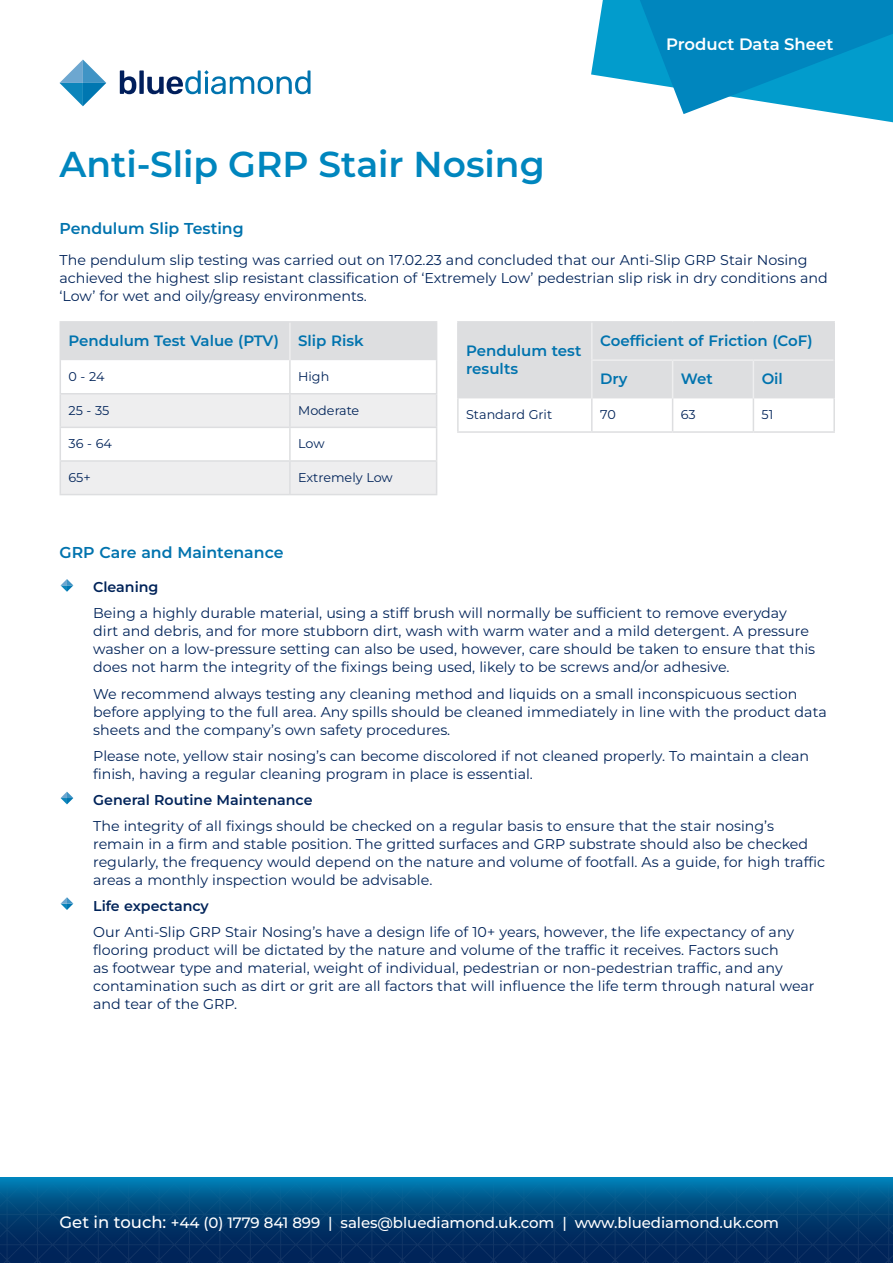
<style>
.page{position:relative;width:893px;height:1263px;background:#fff}
.page>*{position:absolute;margin:0;border:0;box-sizing:border-box;transform-origin:0 0}
.t1{font:600 36px "Montserrat";color:#0086be}
.t2{font:600 16.5px "Montserrat";color:#fff}
.t3{font:600 15.75px "Montserrat";color:#0073ae}
.t4{font:600 15px/18px "Montserrat";color:#0073ae}
.t5{font:500 15px "Montserrat";letter-spacing:-.005em;color:#fff}
.t6{font:14.25px/18px "Montserrat";color:#002359}
.t7{font:600 14.25px "Montserrat";color:#002359}
.t8{font:12.75px "Montserrat";color:#002359}
.s1{font-size:16.5px}
</style>
<div class="page">
<svg style="left:60px;top:60px;width:46px;height:46px"></svg>
<svg style="left:120px;top:70px;width:190px;height:24px"></svg>
<svg style="left:0;top:1178px;width:888px;height:85px;background:#014276"></svg>
<svg style="left:591px;top:0;width:302px;height:123px"></svg>
<div style="left:61px;top:323px;width:375px;height:37px;background:#dddee0"></div>
<svg style="left:61px;top:394px;width:375px;height:100px"></svg>
<hr style="left:60px;top:360px;width:1px;height:33px;background:#dddee0">
<hr style="left:289px;top:360px;width:2px;height:33px;background:#dddee0">
<hr style="left:436px;top:360px;width:1px;height:33px;background:#dddee0">
<hr style="left:60px;top:393px;width:230px;height:1px;background:#dddee0">
<hr style="left:60px;top:394px;width:1px;height:33px;background:#dddee0">
<hr style="left:290px;top:393px;width:147px;height:1px;background:#dddee0">
<hr style="left:289px;top:394px;width:2px;height:33px;background:#dddee0">
<hr style="left:436px;top:394px;width:1px;height:33px;background:#dddee0">
<hr style="left:60px;top:427px;width:230px;height:1px;background:#dddee0">
<hr style="left:60px;top:428px;width:1px;height:32px;background:#dddee0">
<hr style="left:290px;top:427px;width:147px;height:1px;background:#dddee0">
<hr style="left:289px;top:428px;width:2px;height:32px;background:#dddee0">
<hr style="left:436px;top:428px;width:1px;height:32px;background:#dddee0">
<hr style="left:60px;top:460px;width:230px;height:2px;background:#dddee0">
<hr style="left:60px;top:462px;width:1px;height:32px;background:#dddee0">
<hr style="left:290px;top:460px;width:147px;height:2px;background:#dddee0">
<hr style="left:289px;top:462px;width:2px;height:32px;background:#dddee0">
<hr style="left:436px;top:462px;width:1px;height:32px;background:#dddee0">
<hr style="left:60px;top:494px;width:230px;height:1px;background:#dddee0">
<hr style="left:290px;top:494px;width:147px;height:1px;background:#dddee0">
<hr style="left:60px;top:321px;width:230px;height:2px;background:#dddee0">
<hr style="left:60px;top:323px;width:1px;height:37px;background:#dddee0">
<hr style="left:290px;top:321px;width:147px;height:2px;background:#dddee0">
<hr style="left:436px;top:323px;width:1px;height:37px;background:#dddee0">
<hr style="left:289px;top:323px;width:2px;height:37px;background:#eeeeef">
<div style="left:459px;top:323px;width:374px;height:75px;background:#dddee0"></div>
<hr style="left:457px;top:398px;width:2px;height:33px;background:#dddee0">
<hr style="left:591px;top:398px;width:2px;height:33px;background:#dddee0">
<hr style="left:672px;top:398px;width:1px;height:33px;background:#dddee0">
<hr style="left:753px;top:398px;width:1px;height:33px;background:#dddee0">
<hr style="left:833px;top:398px;width:2px;height:33px;background:#dddee0">
<hr style="left:457px;top:431px;width:135px;height:2px;background:#dddee0">
<hr style="left:592px;top:431px;width:81px;height:2px;background:#dddee0">
<hr style="left:673px;top:431px;width:80px;height:2px;background:#dddee0">
<hr style="left:753px;top:431px;width:82px;height:2px;background:#dddee0">
<hr style="left:457px;top:321px;width:135px;height:2px;background:#dddee0">
<hr style="left:457px;top:323px;width:2px;height:37px;background:#dddee0">
<hr style="left:592px;top:321px;width:81px;height:2px;background:#dddee0">
<hr style="left:673px;top:321px;width:80px;height:2px;background:#dddee0">
<hr style="left:753px;top:321px;width:82px;height:2px;background:#dddee0">
<hr style="left:833px;top:323px;width:2px;height:37px;background:#dddee0">
<hr style="left:457px;top:360px;width:2px;height:38px;background:#dddee0">
<hr style="left:833px;top:360px;width:2px;height:38px;background:#dddee0">
<hr style="left:591px;top:323px;width:2px;height:36px;background:#eeeeef">
<hr style="left:591px;top:359px;width:82px;height:2px;background:#eeeeef">
<hr style="left:591px;top:361px;width:2px;height:37px;background:#eeeeef">
<hr style="left:673px;top:359px;width:80px;height:2px;background:#eeeeef">
<hr style="left:672px;top:361px;width:1px;height:37px;background:#eeeeef">
<hr style="left:753px;top:359px;width:80px;height:2px;background:#eeeeef">
<hr style="left:753px;top:361px;width:1px;height:37px;background:#eeeeef">
<svg style="left:61px;top:579px;width:12px;height:13px"></svg>
<svg style="left:61px;top:792px;width:12px;height:12px"></svg>
<svg style="left:61px;top:897px;width:12px;height:13px"></svg>
<p class="t2" style="left:666px;top:33px;width:169px">Product Data Sheet</p>
<h1 class="t1" style="left:60px;top:139px;width:487px">Anti-Slip GRP Stair Nosing</h1>
<p class="t3" style="left:60px;top:217px;width:186px">Pendulum Slip Testing</p>
<p class="t6" style="left:60px;top:250px;width:770px">The pendulum slip testing was carried out on 17.02.23 and concluded that our Anti-Slip GRP Stair Nosing achieved the highest slip resistant classification of ‘Extremely Low’ pedestrian slip risk in dry conditions and ‘Low’ for wet and oily/greasy environments.</p>
<p class="t4" style="left:69px;top:331px;width:212px">Pendulum Test Value (PTV)</p>
<p class="t4" style="left:298px;top:331px;width:67px">Slip Risk</p>
<p class="t8" style="left:69px;top:368px;width:38px">0 - 24</p>
<p class="t8" style="left:298px;top:368px;width:33px">High</p>
<p class="t8" style="left:69px;top:401px;width:42px">25 - 35</p>
<p class="t8" style="left:298px;top:401px;width:63px">Moderate</p>
<p class="t8" style="left:69px;top:435px;width:45px">36 - 64</p>
<p class="t8" style="left:298px;top:435px;width:28px">Low</p>
<p class="t8" style="left:69px;top:468px;width:24px">65+</p>
<p class="t8" style="left:298px;top:468px;width:96px">Extremely Low</p>
<p class="t4" style="left:600px;top:331px;width:214px">Coefficient of Friction (CoF)</p>
<p class="t4" style="left:600px;top:369px;width:29px">Dry</p>
<p class="t4" style="left:681px;top:369px;width:34px">Wet</p>
<p class="t4" style="left:762px;top:369px;width:23px">Oil</p>
<p class="t4" style="left:466px;top:341px;width:117px">Pendulum test results</p>
<p class="t8" style="left:466px;top:406px;width:88px">Standard Grit</p>
<p class="t8" style="left:600px;top:406px;width:17px">70</p>
<p class="t8" style="left:681px;top:406px;width:16px">63</p>
<p class="t8" style="left:762px;top:406px;width:13px">51</p>
<p class="t3" style="left:60px;top:541px;width:225px">GRP Care and Maintenance</p>
<p class="t7" style="left:93px;top:577px;width:67px">Cleaning</p>
<p class="t6" style="left:93px;top:604px;width:724px">Being a highly durable material, using a stiff brush will normally be sufficient to remove everyday dirt and debris, and for more stubborn dirt, wash with warm water and a mild detergent. A pressure washer on a low-pressure setting can also be used, however, care should be taken to ensure that this does not harm the integrity of the fixings being used, likely to be screws and/or adhesive.</p>
<p class="t6" style="left:93px;top:684px;width:735px">We recommend always testing any cleaning method and liquids on a small inconspicuous section before applying to the full area. Any spills should be cleaned immediately in line with the product data sheets and the company’s own safety procedures.</p>
<p class="t6" style="left:93px;top:747px;width:717px">Please note, yellow stair nosing’s can become discolored if not cleaned properly. To maintain a clean finish, having a regular cleaning program in place is essential.</p>
<p class="t7" style="left:93px;top:790px;width:221px">General Routine Maintenance</p>
<p class="t6" style="left:93px;top:816px;width:733px">The integrity of all fixings should be checked on a regular basis to ensure that the stair nosing’s remain in a firm and stable position. The gritted surfaces and GRP substrate should also be checked regularly, the frequency would depend on the nature and volume of footfall. As a guide, for high traffic areas a monthly inspection would be advisable.</p>
<p class="t7" style="left:93px;top:895px;width:117px">Life expectancy</p>
<p class="t6" style="left:93px;top:922px;width:723px">Our Anti-Slip GRP Stair Nosing’s have a design life of 10+ years, however, the life expectancy of any flooring product will be dictated by the nature and volume of the traffic it receives. Factors such<br>as footwear type and material, weight of individual, pedestrian or non-pedestrian traffic, and any contamination such as dirt or grit are all factors that will influence the life term through natural wear and tear of the GRP.</p>
<p class="t5" style="left:60px;top:1213px;width:721px"><span class="s1">Get in touch:</span> +44 (0) 1779 841 899 | sales@bluediamond.uk.com | www.bluediamond.uk.com</p>
</div>
